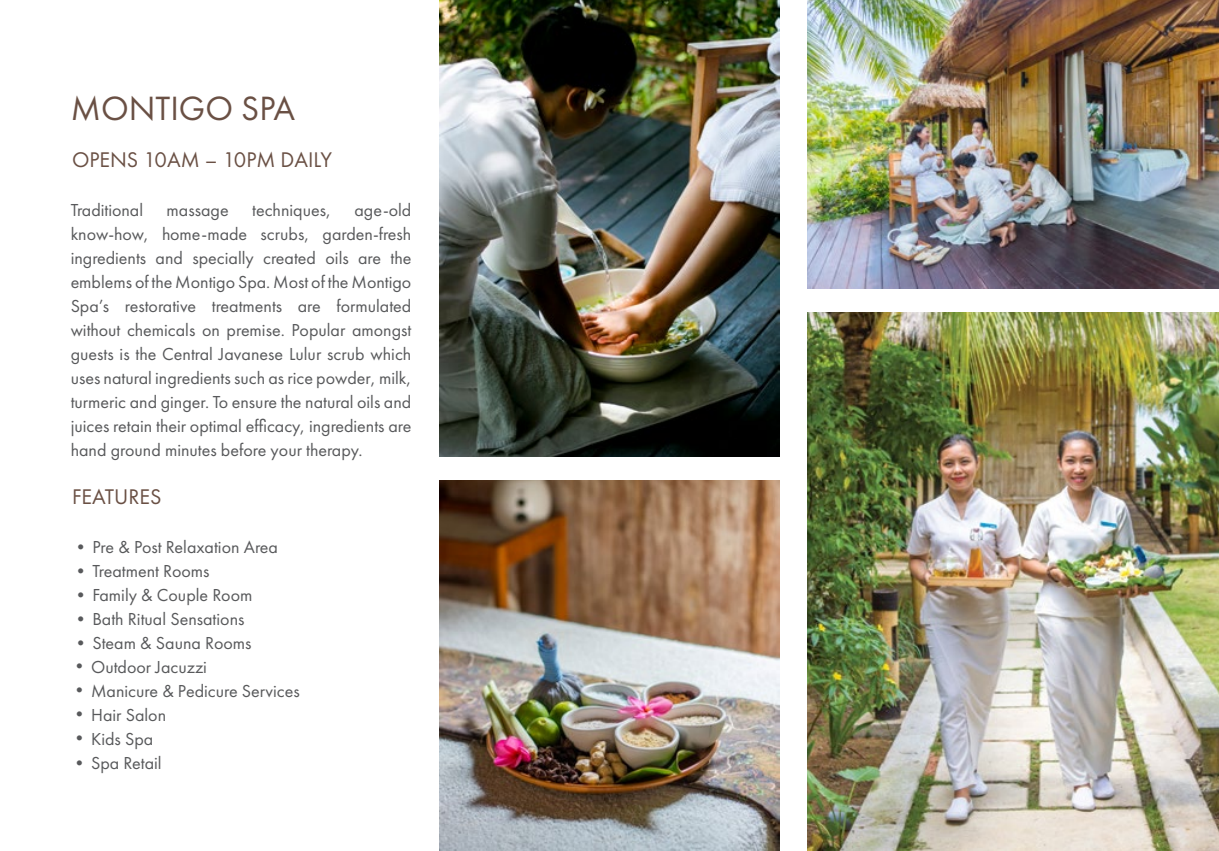
<style>
.page{position:relative;width:1219px;height:851px;background:#fff}
.page>*{position:absolute;margin:0;border:0;box-sizing:border-box;transform-origin:0 0}
.t1{font:35px "Futura PT";color:#6a5044}
.t2{font:22px "Futura PT";color:#6a5044}
.t3{font:18px/24px "Futura PT";color:#58595b;text-align:justify}
</style>
<div class="page">
<img style="left:807px;top:0;width:412px;height:288px">
<img style="left:807px;top:312px;width:412px;height:538px">
<img style="left:440px;top:0;width:339px;height:456px">
<img style="left:440px;top:480px;width:339px;height:370px">
<h1 class="t1" style="left:71px;top:88px;width:226px">MONTIGO SPA</h1>
<p class="t2" style="left:72px;top:147px;width:262px">OPENS 10AM – 10PM DAILY</p>
<p class="t3" style="left:71px;top:198px;width:342px;text-indent:284px">age-old know-how, home-made scrubs, garden-fresh ingredients and specially created oils are the emblems of the Montigo Spa. Most of the Montigo Spa’s restorative treatments are formulated without chemicals on premise. Popular amongst guests is the Central Javanese Lulur scrub which uses natural ingredients such as rice powder, milk, turmeric and ginger. To ensure the natural oils and juices retain their optimal efficacy, ingredients are hand ground minutes before your therapy.</p>
<p class="t3" style="left:71px;top:198px;width:74px">Traditional</p>
<p class="t3" style="left:167px;top:198px;width:64px">massage</p>
<p class="t3" style="left:252px;top:198px;width:80px">techniques,</p>
<p class="t2" style="left:72px;top:484px;width:91px">FEATURES</p>
<p class="t3" style="left:72px;top:534px;width:208px">•Pre &amp; Post Relaxation Area</p>
<p class="t3" style="left:72px;top:558px;width:139px">•Treatment Rooms</p>
<p class="t3" style="left:72px;top:582px;width:182px">•Family &amp; Couple Room</p>
<p class="t3" style="left:72px;top:606px;width:174px">•Bath Ritual Sensations</p>
<p class="t3" style="left:72px;top:630px;width:181px">•Steam &amp; Sauna Rooms</p>
<p class="t3" style="left:71px;top:654px;width:138px">•Outdoor Jacuzzi</p>
<p class="t3" style="left:71px;top:678px;width:231px">•Manicure &amp; Pedicure Services</p>
<p class="t3" style="left:71px;top:702px;width:97px">•Hair Salon</p>
<p class="t3" style="left:71px;top:726px;width:84px">•Kids Spa</p>
<p class="t3" style="left:71px;top:750px;width:93px">•Spa Retail</p>
</div>
